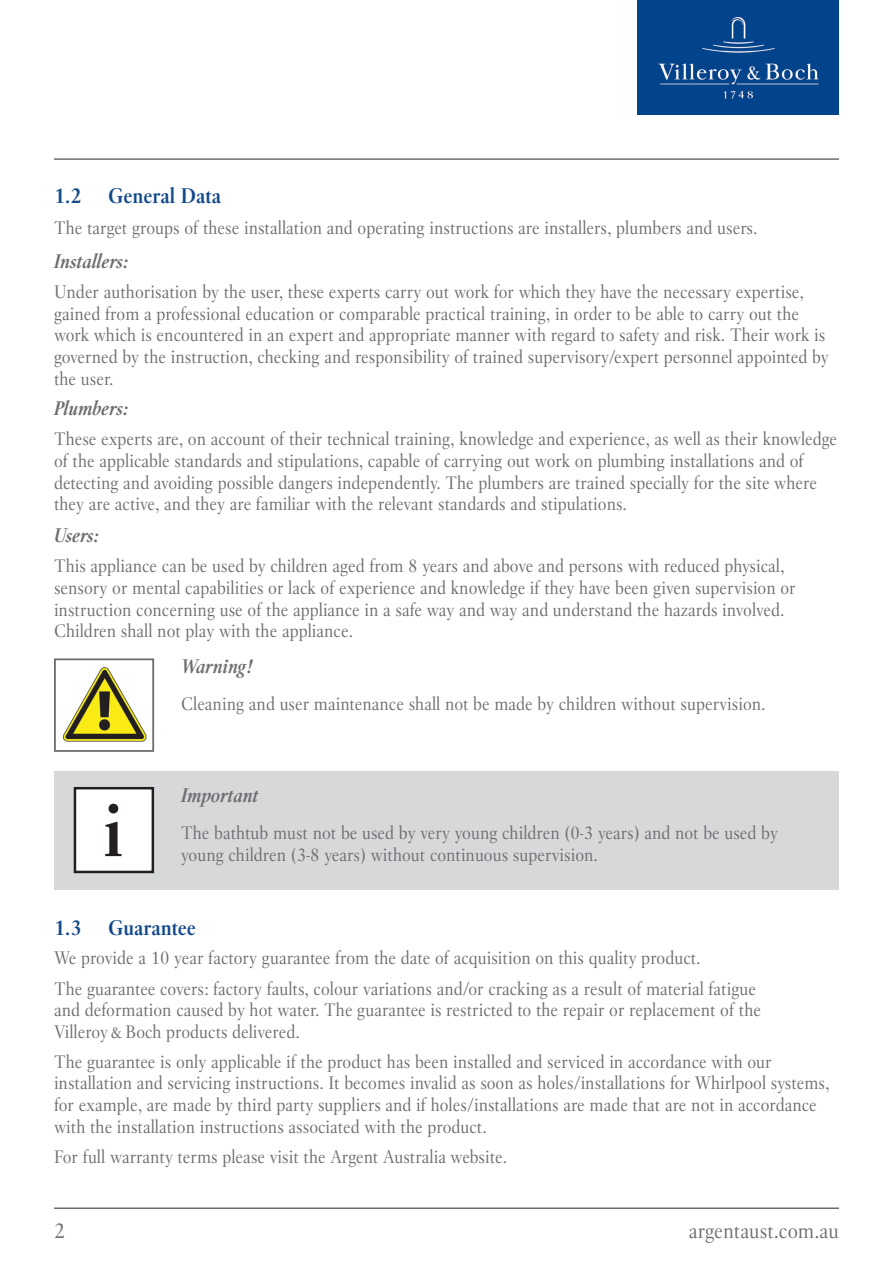
<style>
.page{position:relative;width:893px;height:1263px;background:#fff}
.page>*{position:absolute;margin:0;border:0;box-sizing:border-box;transform-origin:0 0}
.t1{font:700 72.75px "Villeroy Boch";color:#231f20}
.t2{font:700 21px "Villeroy Boch";color:#12498b}
.t3{font:21px "Villeroy Boch";color:#6c6d70}
.t4{font:italic 700 19.5px "Villeroy Boch";color:#6c6d70}
.t5{font:18px/21.6px "Villeroy Boch";color:#6c6d70}
</style>
<div class="page">
<div style="left:54px;top:771px;width:785px;height:119px;background:#d7d8da"></div>
<img style="left:637px;top:0;width:202px;height:114px">
<hr style="left:54px;top:1207px;width:785px;height:2px;background:#6c6d70">
<hr style="left:54px;top:158px;width:785px;height:2px;background:#6c6d70">
<img style="left:62px;top:667px;width:85px;height:75px">
<div style="left:54px;top:658px;width:100px;height:94px;border:2px solid #6c6d70"></div>
<div style="left:75px;top:788px;width:78px;height:84px;background:#fff"></div>
<div style="left:74px;top:787px;width:80px;height:86px;border:2px solid #231f20"></div>
<p class="t2" style="left:54px;top:183px;width:29px">1.2</p>
<p class="t2" style="left:108px;top:183px;width:115px">General Data</p>
<p class="t5" style="left:54px;top:217px;width:705px">The target groups of these installation and operating instructions are installers, plumbers and users.</p>
<p class="t4" style="left:54px;top:248px;width:76px">Installers:</p>
<p class="t5" style="left:54px;top:281px;width:776px">Under authorisation by the user, these experts carry out work for which they have the necessary expertise, gained from a professional education or comparable practical training, in order to be able to carry out the work which is encountered in an expert and appropriate manner with regard to safety and risk. Their work is governed by the instruction, checking and responsibility of trained supervisory/expert personnel appointed by the user.</p>
<p class="t4" style="left:54px;top:396px;width:75px">Plumbers:</p>
<p class="t5" style="left:54px;top:428px;width:785px">These experts are, on account of their technical training, knowledge and experience, as well as their knowledge of the applicable standards and stipulations, capable of carrying out work on plumbing installations and of detecting and avoiding possible dangers independently. The plumbers are trained specially for the site where they are active, and they are familiar with the relevant standards and stipulations.</p>
<p class="t4" style="left:54px;top:523px;width:46px">Users:</p>
<p class="t5" style="left:54px;top:555px;width:743px">This appliance can be used by children aged from 8 years and above and persons with reduced physical, sensory or mental capabilities or lack of experience and knowledge if they have been given supervision or instruction concerning use of the appliance in a safe way and way and understand the hazards involved.<br>Children shall not play with the appliance.</p>
<p class="t4" style="left:181px;top:654px;width:73px">Warning!</p>
<h1 class="t1" style="left:103px;top:785px;width:21px">i</h1>
<p class="t5" style="left:181px;top:693px;width:586px">Cleaning and user maintenance shall not be made by children without supervision.</p>
<p class="t4" style="left:181px;top:783px;width:79px">Important</p>
<p class="t5" style="left:181px;top:822px;width:598px">The bathtub must not be used by very young children (0-3 years) and not be used by young children (3-8 years) without continuous supervision.</p>
<p class="t2" style="left:54px;top:914px;width:29px">1.3</p>
<p class="t2" style="left:108px;top:914px;width:89px">Guarantee</p>
<p class="t5" style="left:54px;top:943px;width:704px;line-height:30.2px">We provide a 10 year factory guarantee from the date of acquisition on this quality product.<br>The guarantee covers: factory faults, colour variations and/or cracking as a result of material fatigue</p>
<p class="t5" style="left:54px;top:999px;width:709px">and deformation caused by hot water. The guarantee is restricted to the repair or replacement of the<br>Villeroy&amp;Boch products delivered.</p>
<p class="t5" style="left:54px;top:1051px;width:777px">The guarantee is only applicable if the product has been installed and serviced in accordance with our installation and servicing instructions. It becomes invalid as soon as holes/installations for Whirlpool systems, for example, are made by third party suppliers and if holes/installations are made that are not in accordance with the installation instructions associated with the product.</p>
<p class="t5" style="left:54px;top:1146px;width:455px">For full warranty terms please visit the Argent Australia website.</p>
<p class="t3" style="left:54px;top:1217px;width:12px">2</p>
<p class="t3" style="left:689px;top:1217px;width:152px">argentaust.com.au</p>
</div>
